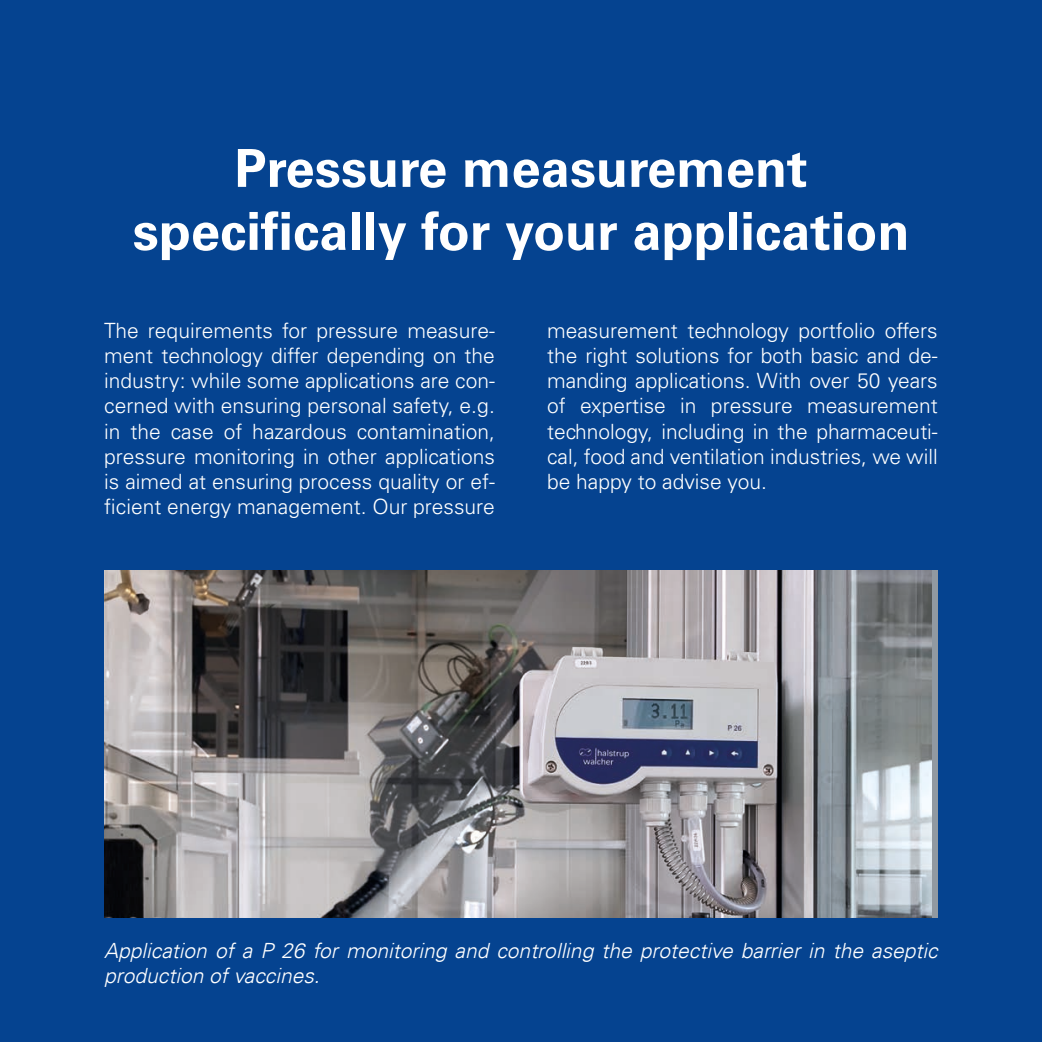
<style>
.page{position:relative;width:1042px;height:1042px;background:#054390}
.page>*{position:absolute;margin:0;border:0;box-sizing:border-box;transform-origin:0 0}
.t1{font:700 52.5px/63px "Univers LT Std";color:#fff;text-align:center}
.t2{font:300 21px/25.2px "Univers LT Std";color:#fff;text-align:justify}
.t3{font:italic 300 21px/25.2px "Univers LT";color:#fff}
</style>
<div class="page">
<img style="left:104px;top:570px;width:827px;height:348px">
<h1 class="t1" style="left:132px;top:137px;width:778px">Pressure measurement specifically for your application</h1>
<p class="t2" style="left:104px;top:318px;width:392px">The requirements for pressure measure&shy;ment technology differ depending on the industry: while some applications are con&shy;cerned with ensuring personal safety, e.g. in the case of hazardous contamination, pressure monitoring in other applications is aimed at ensuring process quality or ef&shy;ficient energy management. Our pressure</p>
<p class="t2" style="left:547px;top:318px;width:392px">measurement technology portfolio offers the right solutions for both basic and de&shy;manding applications. With over 50 years of expertise in pressure measurement technology, including in the pharmaceuti&shy;cal, food and ventilation industries, we will be happy to advise you.</p>
<p class="t3" style="left:104px;top:938px;width:835px">Application of a P 26 for monitoring and controlling the protective barrier in the aseptic production of vaccines.</p>
</div>
